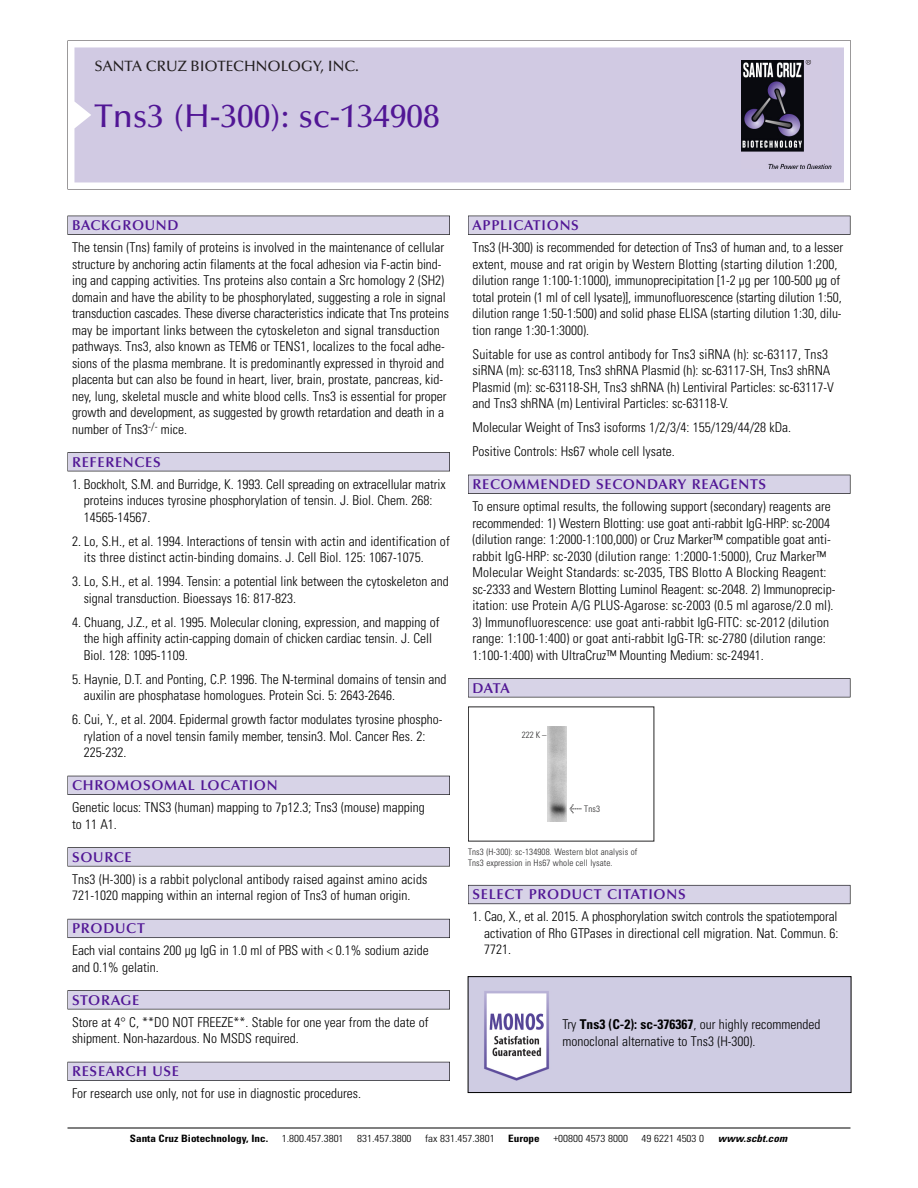
<style>
.page{position:relative;width:918px;height:1188px;background:#fff}
.page>*{position:absolute;margin:0;border:0;box-sizing:border-box;transform-origin:0 0}
.t1{font:500 33px "Optima";color:#511695}
.t2{font:500 15px "Optima";color:#231f20}
.t3{font:600 14.25px "Optima";letter-spacing:.05em;color:#511695}
.t4{font:300 condensed 13.5px/16.5px "Univers";color:#000}
.t5{font:300 condensed 10.2px "Univers";color:#000;scale:1.1 1}
.t6{font:700 condensed 10.2px "Univers";color:#000;scale:1.1 1}
.t7{font:italic 700 condensed 10.2px "Univers";letter-spacing:.005em;color:#000;scale:1.1 1}
.t8{font:9px/10.5px "Univers Condensed Light+OHKHMS";letter-spacing:.015em;color:#272627}
.s1{font-family:"Meta Plus Book Roman+RTUDYK";font-size:10.5px}
.s2{font-weight:700}
</style>
<div class="page">
<svg style="left:68px;top:40px;width:783px;height:149px"></svg>
<div style="left:74px;top:47px;width:770px;height:135px;background:#d1cae3"></div>
<img style="left:741px;top:60px;width:90px;height:108px">
<div style="left:68px;top:216px;width:382px;height:19px;background:#525155"></div>
<div style="left:68px;top:216px;width:381px;height:18px;background:#d7d3e7"></div>
<div style="left:68px;top:452px;width:382px;height:19px;background:#525155"></div>
<div style="left:68px;top:453px;width:381px;height:18px;background:#d7d3e7"></div>
<div style="left:68px;top:776px;width:382px;height:19px;background:#525158"></div>
<div style="left:68px;top:776px;width:381px;height:18px;background:#d7d3e7"></div>
<div style="left:68px;top:847px;width:382px;height:19px;background:#575759"></div>
<div style="left:68px;top:848px;width:381px;height:18px;background:#d7d3e7"></div>
<div style="left:68px;top:919px;width:382px;height:19px;background:#5b5a62"></div>
<div style="left:68px;top:919px;width:381px;height:18px;background:#d7d3e7"></div>
<div style="left:68px;top:990px;width:382px;height:19px;background:#545357"></div>
<div style="left:68px;top:991px;width:381px;height:18px;background:#d7d3e7"></div>
<div style="left:68px;top:1062px;width:382px;height:19px;background:#54535a"></div>
<div style="left:68px;top:1062px;width:381px;height:18px;background:#d7d3e7"></div>
<div style="left:468px;top:216px;width:382px;height:19px;background:#525155"></div>
<div style="left:468px;top:216px;width:382px;height:18px;background:#d7d3e7"></div>
<div style="left:468px;top:475px;width:382px;height:19px;background:#515055"></div>
<div style="left:468px;top:475px;width:382px;height:18px;background:#d7d3e7"></div>
<div style="left:468px;top:678px;width:382px;height:19px;background:#545357"></div>
<div style="left:468px;top:679px;width:382px;height:18px;background:#d7d3e7"></div>
<div style="left:468px;top:885px;width:382px;height:19px;background:#66646d"></div>
<div style="left:468px;top:886px;width:382px;height:18px;background:#d7d3e7"></div>
<hr style="left:68px;top:1128px;width:782px;height:1px;background:#000">
<img style="left:548px;top:727px;width:19px;height:95px">
<img style="left:470px;top:978px;width:379px;height:113px">
<div style="left:468px;top:976px;width:383px;height:117px;border:1px solid #000"></div>
<p class="t2" style="left:94px;top:61px;width:266px">SANTA CRUZ BIOTECHNOLOGY, INC.</p>
<h1 class="t1" style="left:94px;top:103px;width:347px">Tns3 (H-300): sc-134908</h1>
<p class="t3" style="left:72px;top:219px;width:108px">BACKGROUND</p>
<p class="t4" style="left:72px;top:240px;width:379px">The tensin (Tns) family of proteins is involved in the maintenance of cellular structure by anchoring actin filaments at the focal adhesion via F-actin bind&shy;ing and capping activities. Tns proteins also contain a Src homology 2 (SH2) domain and have the ability to be phosphorylated, suggesting a role in signal transduction cascades. These diverse characteristics indicate that Tns proteins may be important links between the cytoskeleton and signal transduction pathways. Tns3, also known as TEM6 or TENS1, localizes to the focal adhe&shy;sions of the plasma membrane. It is predominantly expressed in thyroid and placenta but can also be found in heart, liver, brain, prostate, pancreas, kid&shy;ney, lung, skeletal muscle and white blood cells. Tns3 is essential for proper growth and development, as suggested by growth retardation and death in a number of Tns3<sup>-/-</sup> mice.</p>
<p class="t3" style="left:72px;top:456px;width:90px">REFERENCES</p>
<p class="t4" style="left:84px;top:477px;width:364px;text-indent:-12px">1. Bockholt, S.M. and Burridge, K. 1993. Cell spreading on extracellular matrix proteins induces tyrosine phosphorylation of tensin. J. Biol. Chem. 268:<br>14565-14567.</p>
<p class="t4" style="left:84px;top:534px;width:368px;text-indent:-12px">2. Lo, S.H., et al. 1994. Interactions of tensin with actin and identification of its three distinct actin-binding domains. J. Cell Biol. 125: 1067-1075.</p>
<p class="t4" style="left:84px;top:574px;width:367px;text-indent:-12px">3. Lo, S.H., et al. 1994. Tensin: a potential link between the cytoskeleton and signal transduction. Bioessays 16: 817-823.</p>
<p class="t4" style="left:84px;top:615px;width:357px;text-indent:-12px">4. Chuang, J.Z., et al. 1995. Molecular cloning, expression, and mapping of the high affinity actin-capping domain of chicken cardiac tensin. J. Cell<br>Biol. 128: 1095-1109.</p>
<p class="t4" style="left:84px;top:672px;width:364px;text-indent:-12px">5. Haynie, D.T. and Ponting, C.P. 1996. The N-terminal domains of tensin and auxilin are phosphatase homologues. Protein Sci. 5: 2643-2646.</p>
<p class="t4" style="left:84px;top:712px;width:360px;text-indent:-12px">6. Cui, Y., et al. 2004. Epidermal growth factor modulates tyrosine phospho&shy;rylation of a novel tensin family member, tensin3. Mol. Cancer Res. 2:<br>225-232.</p>
<p class="t3" style="left:72px;top:780px;width:207px">CHROMOSOMAL LOCATION</p>
<p class="t4" style="left:72px;top:800px;width:354px">Genetic locus: TNS3 (human) mapping to 7p12.3; Tns3 (mouse) mapping to 11 A1.</p>
<p class="t3" style="left:72px;top:851px;width:61px">SOURCE</p>
<p class="t4" style="left:72px;top:872px;width:357px">Tns3 (H-300) is a rabbit polyclonal antibody raised against amino acids<br>721-1020 mapping within an internal region of Tns3 of human origin.</p>
<p class="t3" style="left:72px;top:923px;width:74px">PRODUCT</p>
<p class="t4" style="left:72px;top:943px;width:358px">Each vial contains 200 µg IgG in 1.0 ml of PBS with &lt; 0.1% sodium azide and 0.1% gelatin.</p>
<p class="t3" style="left:72px;top:994px;width:69px">STORAGE</p>
<p class="t4" style="left:72px;top:1015px;width:358px">Store at 4° C, **DO NOT FREEZE**. Stable for one year from the date of shipment. Non-hazardous. No MSDS required.</p>
<p class="t3" style="left:72px;top:1066px;width:109px">RESEARCH USE</p>
<p class="t4" style="left:72px;top:1086px;width:290px">For research use only, not for use in diagnostic procedures.</p>
<p class="t3" style="left:473px;top:219px;width:108px">APPLICATIONS</p>
<p class="t4" style="left:473px;top:240px;width:372px">Tns3 (H-300) is recommended for detection of Tns3 of human and, to a lesser extent, mouse and rat origin by Western Blotting (starting dilution 1:200, dilution range 1:100-1:1000), immunoprecipitation [1-2 µg per 100-500 µg of total protein (1 ml of cell lysate)], immunofluorescence (starting dilution 1:50, dilution range 1:50-1:500) and solid phase ELISA (starting dilution 1:30, dilu&shy;tion range 1:30-1:3000).</p>
<p class="t4" style="left:473px;top:347px;width:363px">Suitable for use as control antibody for Tns3 siRNA (h): sc-63117, Tns3 siRNA (m): sc-63118, Tns3 shRNA Plasmid (h): sc-63117-SH, Tns3 shRNA Plasmid (m): sc-63118-SH, Tns3 shRNA (h) Lentiviral Particles: sc-63117-V and Tns3 shRNA (m) Lentiviral Particles: sc-63118-V.</p>
<p class="t4" style="left:473px;top:416px;width:320px;line-height:24px">Molecular Weight of Tns3 isoforms 1/2/3/4: 155/129/44/28 kDa.<br>Positive Controls: Hs67 whole cell lysate.</p>
<p class="t3" style="left:473px;top:479px;width:295px">RECOMMENDED SECONDARY REAGENTS</p>
<p class="t4" style="left:473px;top:499px;width:364px">To ensure optimal results, the following support (secondary) reagents are recommended: 1) Western Blotting: use goat anti-rabbit IgG-HRP: sc-2004 (dilution range: 1:2000-1:100,000) or Cruz Marker™ compatible goat anti&shy;rabbit IgG-HRP: sc-2030 (dilution range: 1:2000-1:5000), Cruz Marker™ Molecular Weight Standards: sc-2035, TBS Blotto A Blocking Reagent: sc-2333 and Western Blotting Luminol Reagent: sc-2048. 2) Immunoprecip&shy;itation: use Protein A/G PLUS-Agarose: sc-2003 (0.5 ml agarose/2.0 ml).</p>
<p class="t4" style="left:473px;top:615px;width:358px">3) Immunofluorescence: use goat anti-rabbit IgG-FITC: sc-2012 (dilution range: 1:100-1:400) or goat anti-rabbit IgG-TR: sc-2780 (dilution range:<br>1:100-1:400) with UltraCruz™ Mounting Medium: sc-24941.</p>
<p class="t3" style="left:473px;top:682px;width:39px">DATA</p>
<p class="t8" style="left:522px;top:730px;width:26px">222 K –</p>
<p class="t8" style="left:570px;top:804px;width:32px"><span class="s1">&lt;</span> Tns3</p>
<p class="t8" style="left:468px;top:848px;width:171px">Tns3 (H-300): sc-134908. Western blot analysis of<br>Tns3 expression in Hs67 whole cell lysate.</p>
<p class="t3" style="left:473px;top:889px;width:215px">SELECT PRODUCT CITATIONS</p>
<p class="t4" style="left:484px;top:910px;width:356px;text-align:justify;text-indent:-12px">1. Cao, X., et al. 2015. A phosphorylation switch controls the spatiotemporal activation of Rho GTPases in directional cell migration. Nat. Commun. 6:<br>7721.</p>
<p class="t4" style="left:563px;top:1017px;width:259px">Try <span class="s2">Tns3 (C-2): sc-376367</span>, our highly recommended monoclonal alternative to Tns3 (H-300).</p>
<p class="t6" style="left:130px;top:1135px;width:127px">Santa Cruz Biotechnology, Inc.</p>
<p class="t5" style="left:282px;top:1135px;width:58px">1.800.457.3801</p>
<p class="t5" style="left:357px;top:1135px;width:51px">831.457.3800</p>
<p class="t5" style="left:425px;top:1135px;width:65px">fax 831.457.3801</p>
<p class="t6" style="left:508px;top:1135px;width:30px">Europe</p>
<p class="t5" style="left:553px;top:1135px;width:69px">+00800 4573 8000</p>
<p class="t5" style="left:642px;top:1135px;width:58px">49 6221 4503 0</p>
<p class="t7" style="left:718px;top:1135px;width:64px">www.scbt.com</p>
</div>
